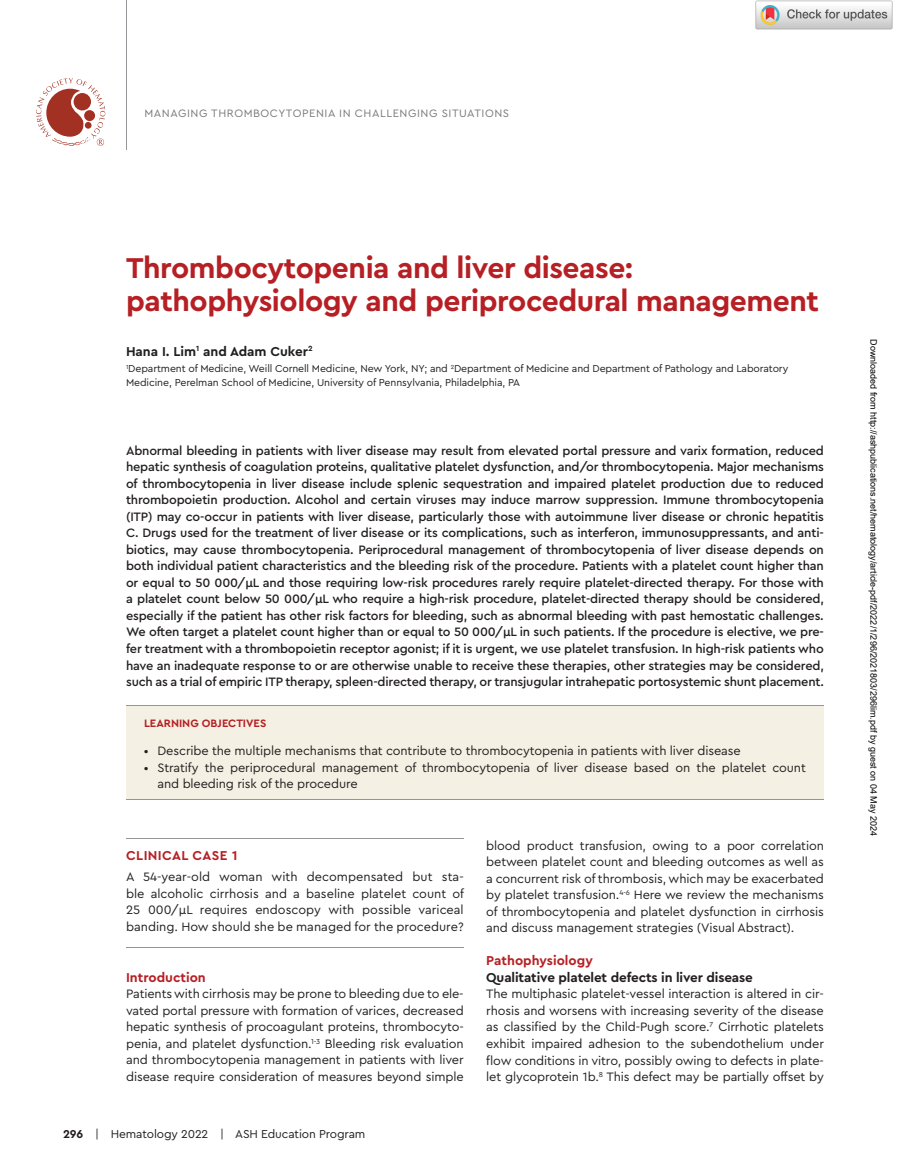
<style>
.page{position:relative;width:905px;height:1175px;background:#fff}
.page>*{position:absolute;margin:0;border:0;box-sizing:border-box;transform-origin:0 0}
.t1{font:700 30px/33px "Cera Pro";letter-spacing:-.015em;color:#b62024}
.t2{font:700 13.5px "Cera Pro";letter-spacing:-.01em;color:#231f20}
.t3{font:700 13.5px "Cera Pro";color:#b62024}
.t4{font:700 13.5px "Cera Pro";letter-spacing:.03em;color:#b62024}
.t5{font:500 12.75px/16.5px "Cera Pro";letter-spacing:-.015em;color:#231f20;text-align:justify}
.t6{font:12.75px/16.5px "Cera Pro";letter-spacing:-.01em;color:#231f20;text-align:justify}
.t7{font:12px "Cera Pro";letter-spacing:-.01em;color:#231f20}
.t8{font:11.25px "Cera Pro";letter-spacing:.05em;color:#76787b}
.t9{font:700 11.25px "Cera Pro";color:#b62024}
.t10{font:10.5px/13.5px "Cera Pro";letter-spacing:-.01em;color:#231f20}
.t11{font:9px "Arial";color:#000}
.s1{font-weight:700}
</style>
<div class="page">
<svg style="left:36px;top:78px;width:69px;height:68px"></svg>
<hr style="left:126px;top:0;width:1px;height:149px;background:#939598">
<div style="left:126px;top:705px;width:698px;height:94px;background:#f4f0e3"></div>
<hr style="left:126px;top:704px;width:698px;height:1px;background:#939598">
<hr style="left:126px;top:799px;width:698px;height:1px;background:#939598">
<hr style="left:126px;top:838px;width:338px;height:1px;background:#939598">
<hr style="left:126px;top:947px;width:338px;height:1px;background:#939598">
<img style="left:755px;top:0;width:138px;height:30px">
<p class="t8" style="left:144px;top:106px;width:366px">MANAGING THROMBOCYTOPENIA IN CHALLENGING SITUATIONS</p>
<h1 class="t1" style="left:126px;top:250px;width:694px">Thrombocytopenia and liver dis ease:<br>path o phys i ol ogy and periprocedural man age ment</h1>
<p class="t2" style="left:126px;top:342px;width:188px">Hana I. Lim <sup>1</sup> and Adam Cuker <sup>2</sup></p>
<p class="t10" style="left:126px;top:362px;width:663px"><sup>1</sup> Department of Medicine, Weill Cornell Medicine, New York, NY; and <sup>2</sup> Department of Medicine and Department of Pathology and Laboratory<br>Medicine, Perelman School of Medicine, University of Pennsylvania, Philadelphia, PA</p>
<p class="t5" style="left:126px;top:442px;width:699px">Abnormal bleed ing in patients with liver dis ease may result from ele vated por tal pres sure and varix for ma tion, reduced hepatic syn the sis of coag u la tion pro teins, qual i ta tive plate let dys func tion, and / or throm bo cy to pe nia. Major mech a nisms of throm bo cy to pe nia in liver dis ease include splenic seques tra tion and impaired plate let pro duc tion due to reduced thrombopoietin pro duc tion. Alcohol and cer tain viruses may induce mar row sup pres sion. Immune throm bo cy to pe nia (ITP) may co - occur in patients with liver dis ease, par tic u larly those with auto im mune liver dis ease or chronic hep a ti tis C. Drugs used for the treat ment of liver dis ease or its com pli ca tions, such as inter feron, immu no sup pres sants, and anti&shy;bi ot ics, may cause throm bo cy to pe nia. Periprocedural man age ment of throm bo cy to pe nia of liver dis ease depends on both indi vid ual patient char ac ter is tics and the bleed ing risk of the pro ce dure. Patients with a plate let count higher than or equal to 50 000 / µ L and those requir ing low - risk pro ce dures rarely require plate let - directed ther apy. For those with a plate let count below 50 000 / µ L who require a high - risk pro ce dure, plate let - directed ther apy should be con sid ered, espe cially if the patient has other risk fac tors for bleed ing, such as abnor mal bleed ing with past hemo static chal lenges.<br>We often tar get a plate let count higher than or equal to 50 000 / µ L in such patients. If the pro ce dure is elec tive, we pre&shy;fer treat ment with a thrombopoietin recep tor ago nist; if it is urgent, we use plate let trans fu sion. In high - risk patients who have an inad e quate response to or are oth er wise unable to receive these ther a pies, other strat e gies may be con sid ered, such as a trial of empiric ITP ther apy, spleen - directed ther apy, or transjugular intrahepatic portosystemic shunt place ment.</p>
<p class="t9" style="left:144px;top:715px;width:124px">LEARNING OBJEC TIVES</p>
<p class="t6" style="left:144px;top:742px;width:598px">• Describe the mul ti ple mech a nisms that con trib ute to throm bo cy to pe nia in patients with liver dis ease</p>
<p class="t6" style="left:158px;top:758px;width:649px;text-indent:-14px">• Stratify the periprocedural man age ment of throm bo cy to pe nia of liver dis ease based on the plate let count and bleed ing risk of the pro ce dure</p>
<p class="t4" style="left:126px;top:846px;width:113px">CLINICAL CASE 1</p>
<p class="t6" style="left:126px;top:868px;width:339px">A 54 - year - old woman with decompensated but sta&shy;ble alco holic cir rho sis and a base line plate let count of 25 000 / µ L requires endos copy with pos si ble variceal banding. How should she be man aged for the pro ce dure ?</p>
<p class="t3" style="left:126px;top:968px;width:81px">Introduction</p>
<p class="t6" style="left:126px;top:985px;width:339px">Patients with cir rho sis may be prone to bleed ing due to ele&shy;vated por tal pres sure with for ma tion of varices, decreased hepatic syn the sis of procoagulant pro teins, throm bo cy to&shy;pe nia, and plate let dys func tion. <sup>1</sup> <sup>-</sup> <sup>3</sup> Bleeding risk eval u a tion and throm bo cy to pe nia man age ment in patients with liver dis ease require con sid er ation of mea sures beyond sim ple</p>
<p class="t7" style="left:63px;top:1126px;width:304px"><span class="s1">296</span> | Hematology 2022 | ASH Education Program</p>
<p class="t6" style="left:486px;top:836px;width:339px">blood prod uct trans fu sion, owing to a poor cor re la tion between plate let count and bleed ing out comes as well as a con cur rent risk of throm bo sis, which may be exac er bated by plate let trans fu sion. <sup>4</sup> <sup>-</sup> <sup>6</sup> Here we review the mech a nisms of throm bo cy to pe nia and plate let dys func tion in cir rho sis and dis cuss man age ment strat e gies (Visual Abstract).</p>
<p class="t3" style="left:486px;top:952px;width:108px">Pathophysiology</p>
<p class="t2" style="left:486px;top:968px;width:268px">Qualitative plate let defects in liver dis ease</p>
<p class="t6" style="left:486px;top:985px;width:339px">The mul ti phasic plate let - ves sel inter ac tion is altered in cir&shy;rho sis and wors ens with increas ing sever ity of the dis ease as clas si fied by the Child - Pugh score. <sup>7</sup> Cirrhotic plate lets exhibit impaired adhe sion to the subendothelium under flow con di tions in vitro, pos si bly owing to defects in plate&shy;let gly co pro tein 1b. <sup>8</sup> This defect may be par tially off set by</p>
<p class="t11" style="left:877px;top:339px;width:497px;rotate:90deg">Downloaded from http://ashpublications.net/hematology/article-pdf/2022/1/296/2021803/296lim.pdf by guest on 04 May 2024</p>
</div>
